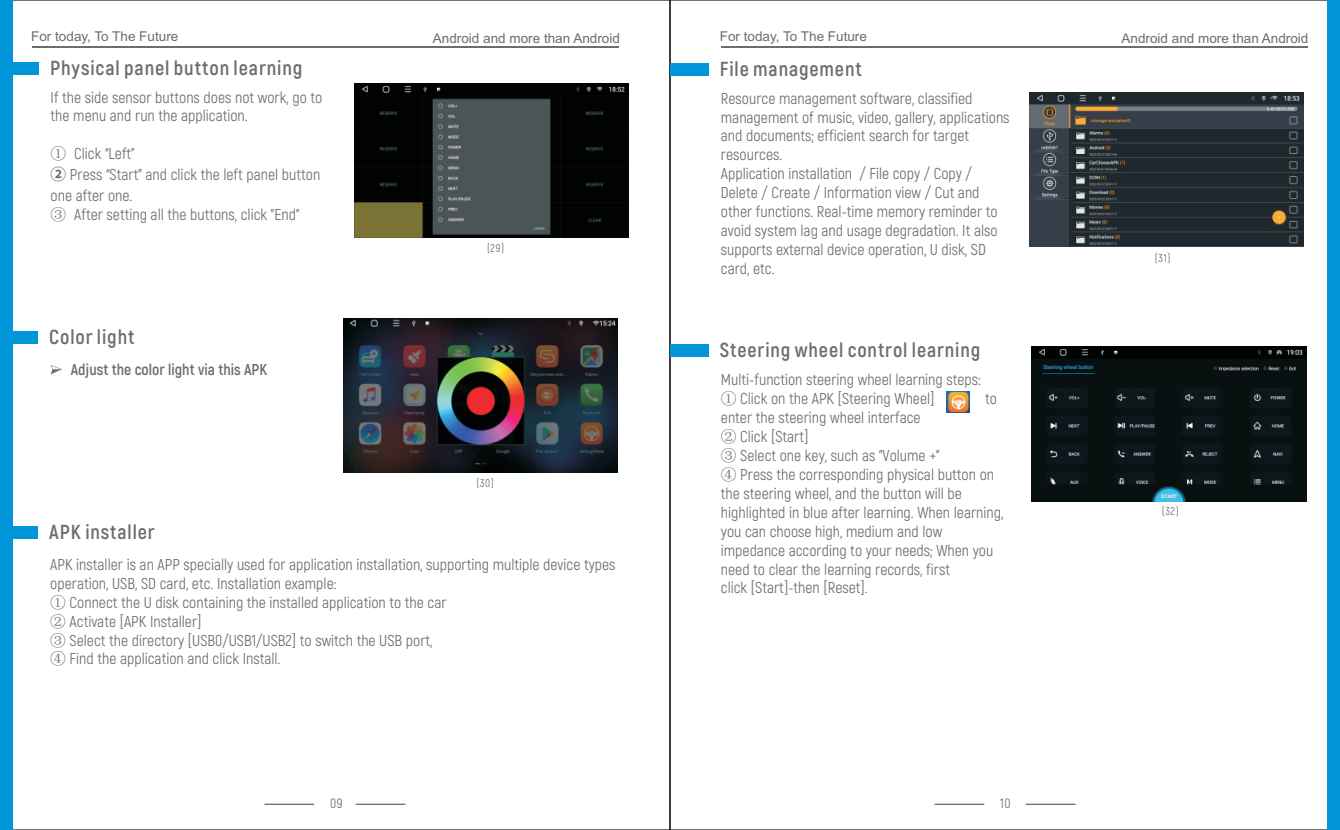
<style>
.page{position:relative;width:1340px;height:830px;background:#fff}
.page>*{position:absolute;margin:0;border:0;box-sizing:border-box;transform-origin:0 0}
.t1{font:700 20.25px "Akrobat";letter-spacing:.045em;color:#6c6d70}
.t2{font:15.75px/18.9px "Akrobat";color:#6c6d70}
.t3{font:700 15.75px "Akrobat";color:#6c6d70}
.t4{font:13.5px "Arial";color:#6c6d70}
.t5{font:13.5px "Akrobat";color:#6c6d70}
.t6{font:11.25px "Akrobat";letter-spacing:.045em;color:#6c6d70}
.s1{font-family:"Sim Sun"}
.s2{font-family:"Source Han Sans OLD";font-weight:700}
</style>
<div class="page">
<hr style="left:32px;top:46px;width:587px;height:2px;background:#6c6d70">
<hr style="left:721px;top:46px;width:586px;height:2px;background:#6c6d70">
<div style="left:0;top:0;width:13px;height:829px;background:#0095d9"></div>
<div style="left:1327px;top:0;width:12px;height:829px;background:#0095d9"></div>
<div style="left:0;top:331px;width:38px;height:13px;background:#0095d9"></div>
<svg style="left:50px;top:365px;width:12px;height:9px"></svg>
<img style="left:343px;top:318px;width:275px;height:154px">
<div style="left:0;top:526px;width:38px;height:12px;background:#0095d9"></div>
<div style="left:670px;top:63px;width:38px;height:12px;background:#0095d9"></div>
<img style="left:1029px;top:92px;width:274px;height:154px">
<div style="left:670px;top:344px;width:38px;height:12px;background:#0095d9"></div>
<img style="left:946px;top:391px;width:23px;height:21px">
<img style="left:1031px;top:346px;width:275px;height:155px">
<hr style="left:264px;top:803px;width:50px;height:1px;background:#6c6d70">
<hr style="left:356px;top:803px;width:49px;height:1px;background:#6c6d70">
<hr style="left:934px;top:803px;width:50px;height:1px;background:#6c6d70">
<hr style="left:1025px;top:803px;width:50px;height:1px;background:#6c6d70">
<div style="left:1px;top:62px;width:38px;height:13px;background:#0095d9"></div>
<img style="left:354px;top:83px;width:274px;height:154px">
<p class="t4" style="left:31px;top:32px;width:149px">For today, To The Future</p>
<p class="t4" style="left:433px;top:33px;width:188px">Android and more than Android</p>
<p class="t4" style="left:719px;top:32px;width:149px">For today, To The Future</p>
<p class="t4" style="left:1121px;top:33px;width:188px">Android and more than Android</p>
<p class="t1" style="left:50px;top:57px;width:254px">Physical panel button learning</p>
<p class="t2" style="left:51px;top:88px;width:273px">If the side sensor buttons does not work, go to the menu and run the application.</p>
<p class="t2" style="left:51px;top:144px;width:271px;line-height:20.9px"><span class="s1">①</span> Click “Left”<br><span class="s2">②</span> Press “Start” and click the left panel button one after one.</p>
<p class="t2" style="left:51px;top:205px;width:250px"><span class="s1">③</span> After setting all the buttons, click "End”</p>
<p class="t1" style="left:49px;top:325px;width:87px">Color light</p>
<p class="t3" style="left:71px;top:360px;width:198px">Adjust the color light via this APK</p>
<p class="t6" style="left:487px;top:241px;width:19px">(29)</p>
<p class="t6" style="left:476px;top:476px;width:19px">(30)</p>
<p class="t1" style="left:49px;top:520px;width:107px">APK installer</p>
<p class="t2" style="left:50px;top:555px;width:566px">APK installer is an APP specially used for application installation, supporting multiple device types operation, USB, SD card, etc. Installation example:<br><span class="s1">①</span> Connect the U disk containing the installed application to the car<br><span class="s1">②</span> Activate [APK Installer]<br><span class="s1">③</span> Select the directory [USB0/USB1/USB2] to switch the USB port,<br><span class="s1">④</span> Find the application and click Install.</p>
<p class="t1" style="left:720px;top:57px;width:143px">File management</p>
<p class="t2" style="left:721px;top:89px;width:290px">Resource management software, classified management of music, video, gallery, applications and documents; efficient search for target resources.<br>Application installation / File copy / Copy / Delete / Create / Information view / Cut and other functions. Real-time memory reminder to avoid system lag and usage degradation. It also supports external device operation, U disk, SD card, etc.</p>
<p class="t1" style="left:720px;top:338px;width:262px">Steering wheel control learning</p>
<p class="t2" style="left:721px;top:370px;width:261px">Multi-function steering wheel learning steps:<br><span class="s1">①</span> Click on the APK [Steering Wheel]</p>
<p class="t2" style="left:985px;top:389px;width:13px">to</p>
<p class="t2" style="left:721px;top:408px;width:284px">enter the steering wheel interface<br><span class="s1">②</span> Click [Start]<br><span class="s1">③</span> Select one key, such as "Volume +"<br><span class="s1">④</span> Press the corresponding physical button on the steering wheel, and the button will be highlighted in blue after learning. When learning, you can choose high, medium and low impedance according to your needs; When you need to clear the learning records, first<br>click [Start]-then [Reset].</p>
<p class="t5" style="left:330px;top:795px;width:14px">09</p>
<p class="t5" style="left:1000px;top:795px;width:12px">10</p>
<p class="t6" style="left:1154px;top:252px;width:17px">(31)</p>
<p class="t6" style="left:1161px;top:504px;width:18px">(32)</p>
</div>
